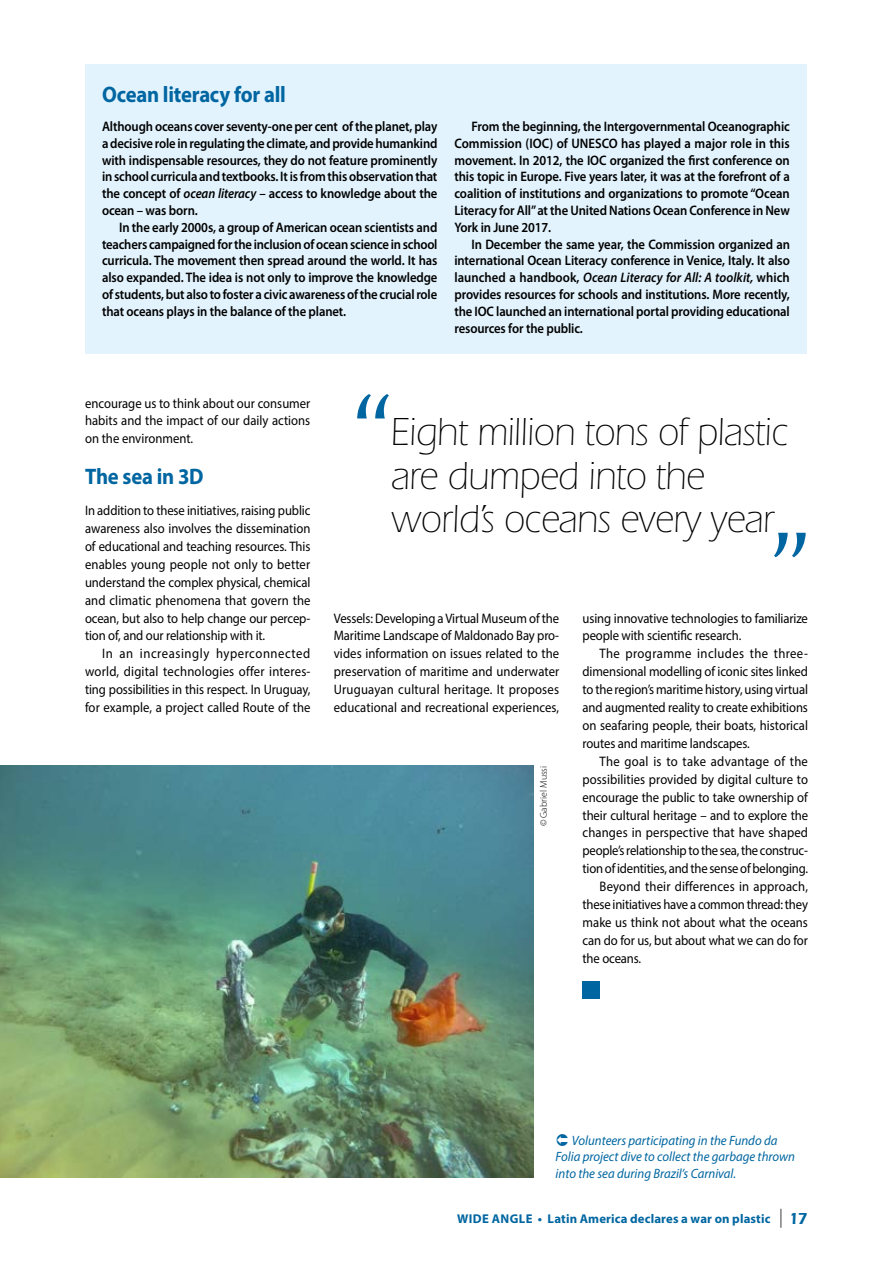
<style>
.page{position:relative;width:893px;height:1263px;background:#fff}
.page>*{position:absolute;margin:0;border:0;box-sizing:border-box;transform-origin:0 0}
.t1{font:300 40.5px/43.5px "ITC Eras Std";letter-spacing:-.01em;color:#000;scale:.92 1}
.t2{font:700 22.5px "Myriad Pro";letter-spacing:-.015em;color:#0066a1;scale:.92 1}
.t3{font:13.8px/17.9px "Myriad Pro";letter-spacing:-.005em;color:#000;text-align:justify;scale:.92 1}
.t4{font:600 13.8px/16.8px "Myriad Pro";letter-spacing:-.01em;color:#000;text-align:justify;scale:.92 1}
.t5{font:13.8px "Myriad Pro";letter-spacing:.015em;color:#000;scale:.92 1}
.t6{font:13.8px "Myriad Pro";letter-spacing:.02em;color:#000;scale:.92 1}
.t7{font:italic 13.5px/16.5px "Myriad Pro";color:#0066a1;scale:.95 1}
.t8{font:700 12.75px "Myriad Pro";letter-spacing:.015em;color:#0066a1}
.t9{font:300 9.75px "Myriad Pro";color:#000}
.s1{font-style:italic}
.s2{font-weight:400;font-size:18.9px;color:#000}
.s3{font-family:"ITC Eras Std";font-weight:600;font-size:16.5px}
</style>
<div class="page">
<img style="left:0;top:766px;width:534px;height:412px">
<div style="left:583px;top:982px;width:17px;height:17px;background:#0066a1"></div>
<svg style="left:357px;top:394px;width:32px;height:24px"></svg>
<svg style="left:774px;top:533px;width:32px;height:24px"></svg>
<div style="left:85px;top:64px;width:722px;height:290px;background:#e2f3fd"></div>
<h2 class="t2" style="left:102px;top:80px;width:201px">Ocean literacy for all</h2>
<p class="t4" style="left:102px;top:118px;width:366px">Although oceans cover seventy-one per cent of the planet, play a decisive role in regulating the climate, and provide humankind with indispensable resources, they do not feature prominently in school curricula and textbooks. It is from this observation that the concept of <span class="s1">ocean literacy</span> – access to knowledge about the ocean – was born.</p>
<p class="t4" style="left:102px;top:218px;width:366px;text-indent:17px">In the early 2000s, a group of American ocean scientists and teachers campaigned for the inclusion of ocean science in school curricula. The movement then spread around the world. It has also expanded. The idea is not only to improve the knowledge of students, but also to foster a civic awareness of the crucial role that oceans plays in the balance of the planet.</p>
<p class="t4" style="left:454px;top:118px;width:366px;text-indent:17px">From the beginning, the Intergovernmental Oceanographic Commission (IOC) of UNESCO has played a major role in this movement. In 2012, the IOC organized the first conference on this topic in Europe. Five years later, it was at the forefront of a coalition of institutions and organizations to promote “Ocean Literacy for All” at the United Nations Ocean Conference in New York in June 2017.</p>
<p class="t4" style="left:454px;top:235px;width:366px;text-indent:17px">In December the same year, the Commission organized an international Ocean Literacy conference in Venice, Italy. It also launched a handbook, <span class="s1">Ocean Literacy for All: A toolkit,</span> which provides resources for schools and institutions. More recently, the IOC launched an international portal providing educational resources for the public.</p>
<p class="t3" style="left:85px;top:394px;width:246px">encourage us to think about our consumer habits and the impact of our daily actions on the environment.</p>
<h2 class="t2" style="left:85px;top:461px;width:130px">The sea in 3D</h2>
<p class="t3" style="left:85px;top:501px;width:247px">In addition to these initiatives, raising public awareness also involves the dissemination of educational and teaching resources. This enables young people not only to better understand the complex physical, chemical and climatic phenomena that govern the ocean, but also to help change our percep&shy;tion of, and our relationship with it.</p>
<p class="t3" style="left:85px;top:644px;width:247px;text-indent:17px">In an increasingly hyperconnected world, digital technologies offer interes&shy;ting possibilities in this respect. In Uruguay, for example, a project called Route of the</p>
<h1 class="t1" style="left:390px;top:411px;width:434px">Eight million tons of plastic are dumped into the world’s oceans every year</h1>
<p class="t3" style="left:334px;top:609px;width:247px">Vessels: Developing a Virtual Museum of the Maritime Landscape of Maldonado Bay pro&shy;vides information on issues related to the preservation of maritime and underwater Uruguayan cultural heritage. It proposes educational and recreational experiences,</p>
<p class="t3" style="left:583px;top:609px;width:246px">using innovative technologies to familiarize people with scientific research.</p>
<p class="t3" style="left:583px;top:644px;width:247px;text-indent:17px">The programme includes the three&shy;dimensional modelling of iconic sites linked to the region’s maritime history, using virtual and augmented reality to create exhibitions on seafaring people, their boats, historical routes and maritime landscapes.</p>
<p class="t6" style="left:600px;top:753px;width:228px">The goal is to take advantage of the</p>
<p class="t3" style="left:583px;top:770px;width:246px">possibilities provided by digital culture to</p>
<p class="t3" style="left:583px;top:788px;width:246px">encourage the public to take ownership of</p>
<p class="t3" style="left:583px;top:806px;width:247px">their cultural heritage – and to explore the</p>
<p class="t3" style="left:583px;top:824px;width:247px">changes in perspective that have shaped</p>
<p class="t3" style="left:583px;top:842px;width:246px">people’s relationship to the sea, the construc-</p>
<p class="t3" style="left:583px;top:859px;width:247px">tion of identities, and the sense of belonging.</p>
<p class="t5" style="left:600px;top:878px;width:228px">Beyond their differences in approach,</p>
<p class="t3" style="left:583px;top:895px;width:247px">these initiatives have a common thread: they</p>
<p class="t3" style="left:583px;top:913px;width:247px">make us think not about what the oceans</p>
<p class="t3" style="left:583px;top:931px;width:246px">can do for us, but about what we can do for</p>
<p class="t3" style="left:583px;top:949px;width:65px">the oceans.</p>
<p class="t9" style="left:538px;top:826px;width:62px;rotate:-90deg">© Gabriel Mussi</p>
<p class="t7" style="left:556px;top:1132px;width:253px;text-indent:16px">Volunteers participating in the Fundo da<br>Folia project dive to collect the garbage thrown into the sea during Brazil’s Carnival.</p>
<p class="t8" style="left:457px;top:1210px;width:352px">WIDE ANGLE • Latin America declares a war on plastic <span class="s2">|</span> <span class="s3">17</span></p>
</div>
